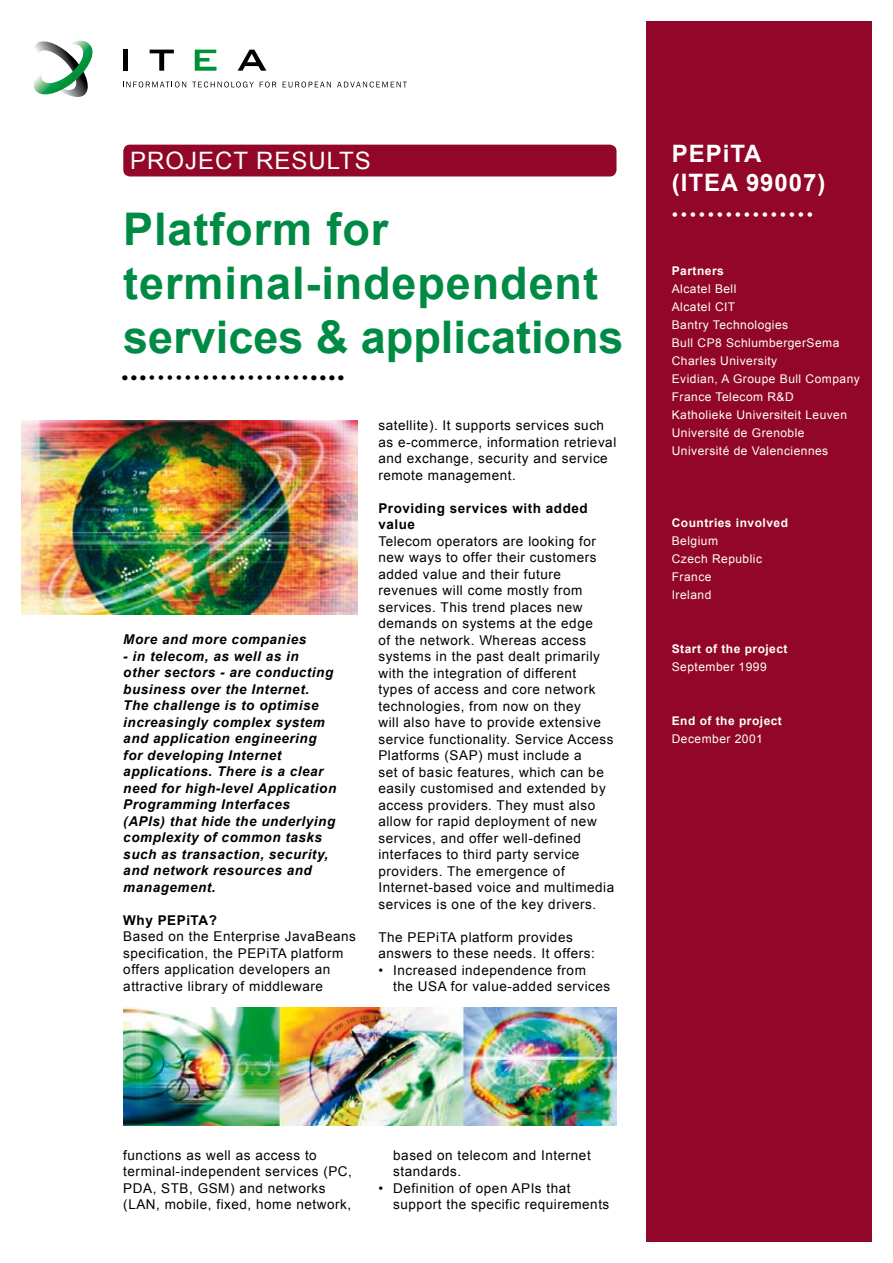
<style>
.page{position:relative;width:893px;height:1263px;background:#fff}
.page>*{position:absolute;margin:0;border:0;box-sizing:border-box;transform-origin:0 0}
.t1{font:700 45px/54px "Arial";letter-spacing:.02em;color:#008b45}
.t2{font:700 24px/28.8px "Arial";letter-spacing:.04em;color:#fff}
.t3{font:24px "Arial";letter-spacing:.04em;color:#fff}
.t4{font:18px "Arial";color:#000}
.t5{font:18px "Arial";color:#fff}
.t6{font:13.5px/16.5px "Arial";letter-spacing:.04em;color:#000}
.t7{font:italic 700 13.5px/16.5px "Arial";letter-spacing:.04em;color:#000}
.t8{font:700 13.5px/16.5px "Arial";letter-spacing:.04em;color:#000}
.t9{font:12px/18px "Arial";letter-spacing:.04em;color:#fff}
.t10{font:700 12px "Arial";letter-spacing:.04em;color:#fff}
.s1{font-weight:700}
</style>
<div class="page">
<div style="left:646px;top:21px;width:226px;height:1221px;background:#920629"></div>
<div style="left:123px;top:145px;width:493px;height:31px;background:#920629;border-radius:7px"></div>
<svg style="left:123px;top:81px;width:63px;height:6px"></svg>
<svg style="left:192px;top:81px;width:62px;height:6px"></svg>
<svg style="left:260px;top:82px;width:16px;height:5px"></svg>
<svg style="left:283px;top:82px;width:48px;height:6px"></svg>
<svg style="left:337px;top:82px;width:70px;height:5px"></svg>
<div style="left:123px;top:50px;width:5px;height:21px;background:#000"></div>
<svg style="left:150px;top:50px;width:24px;height:21px"></svg>
<svg style="left:238px;top:50px;width:28px;height:21px"></svg>
<svg style="left:195px;top:50px;width:21px;height:21px"></svg>
<svg style="left:34px;top:41px;width:59px;height:56px"></svg>
<img style="left:21px;top:420px;width:336px;height:195px">
<img style="left:123px;top:1007px;width:493px;height:118px">
<h2 class="t3" style="left:130px;top:145px;width:242px">PROJECT RESULTS</h2>
<h1 class="t1" style="left:123px;top:204px;width:502px">Platform for terminal-independent services &amp; applications</h1>
<h3 class="t4" style="left:122px;top:366px;width:224px"><span class="s1">•••</span>••••••••••••••••••<span class="s1">••••</span></h3>
<p class="t7" style="left:123px;top:632px;width:184px">More and more companies</p>
<p class="t7" style="left:123px;top:648px;width:214px">- in telecom, as well as in other sectors - are conducting business over the Internet.<br>The challenge is to optimise increasingly complex system and application engineering for developing Internet applications. There is a clear need for high-level Application<br>Programming Interfaces<br>(APIs) that hide the underlying complexity of common tasks such as transaction, security, and network resources and management.</p>
<p class="t8" style="left:123px;top:912px;width:95px">Why PEPiTA?</p>
<p class="t6" style="left:123px;top:928px;width:234px">Based on the Enterprise JavaBeans specification, the PEPiTA platform offers application developers an attractive library of middleware</p>
<p class="t6" style="left:378px;top:417px;width:239px">satellite). It supports services such as e-commerce, information retrieval and exchange, security and service remote management.</p>
<p class="t8" style="left:378px;top:500px;width:211px">Providing services with added value</p>
<p class="t6" style="left:378px;top:533px;width:237px">Telecom operators are looking for new ways to offer their customers added value and their future revenues will come mostly from services. This trend places new demands on systems at the edge<br>of the network. Whereas access systems in the past dealt primarily with the integration of different<br>types of access and core network technologies, from now on they<br>will also have to provide extensive service functionality. Service Access Platforms (SAP) must include a<br>set of basic features, which can be easily customised and extended by access providers. They must also allow for rapid deployment of new services, and offer well-defined interfaces to third party service providers. The emergence of Internet-based voice and multimedia services is one of the key drivers.</p>
<p class="t6" style="left:378px;top:929px;width:218px">The PEPiTA platform provides answers to these needs. It offers:</p>
<p class="t6" style="left:393px;top:962px;width:219px;text-indent:-15px">• Increased independence from<br>the USA for value-added services</p>
<h2 class="t2" style="left:672px;top:140px;width:155px">PEPiTA (ITEA 99007)</h2>
<h3 class="t5" style="left:672px;top:203px;width:143px">••••••••••••••••</h3>
<p class="t10" style="left:672px;top:263px;width:54px">Partners</p>
<p class="t9" style="left:672px;top:280px;width:190px">Alcatel Bell<br>Alcatel CIT<br>Bantry Technologies<br>Bull CP8 SchlumbergerSema<br>Charles University<br>Evidian, A Groupe Bull Company<br>France Telecom R&amp;D<br>Katholieke Universiteit Leuven<br>Université de Grenoble<br>Université de Valenciennes</p>
<p class="t10" style="left:672px;top:515px;width:118px">Countries involved</p>
<p class="t9" style="left:672px;top:532px;width:92px">Belgium<br>Czech Republic<br>France<br>Ireland</p>
<p class="t10" style="left:672px;top:641px;width:117px">Start of the project</p>
<p class="t9" style="left:672px;top:658px;width:96px">September 1999</p>
<p class="t10" style="left:672px;top:713px;width:112px">End of the project</p>
<p class="t9" style="left:672px;top:730px;width:93px">December 2001</p>
<p class="t6" style="left:123px;top:1147px;width:230px">functions as well as access to terminal-independent services (PC,<br>PDA, STB, GSM) and networks (LAN, mobile, fixed, home network,</p>
<p class="t6" style="left:393px;top:1147px;width:199px">based on telecom and Internet standards.</p>
<p class="t6" style="left:393px;top:1180px;width:218px;text-indent:-15px">• Definition of open APIs that support the specific requirements</p>
</div>
